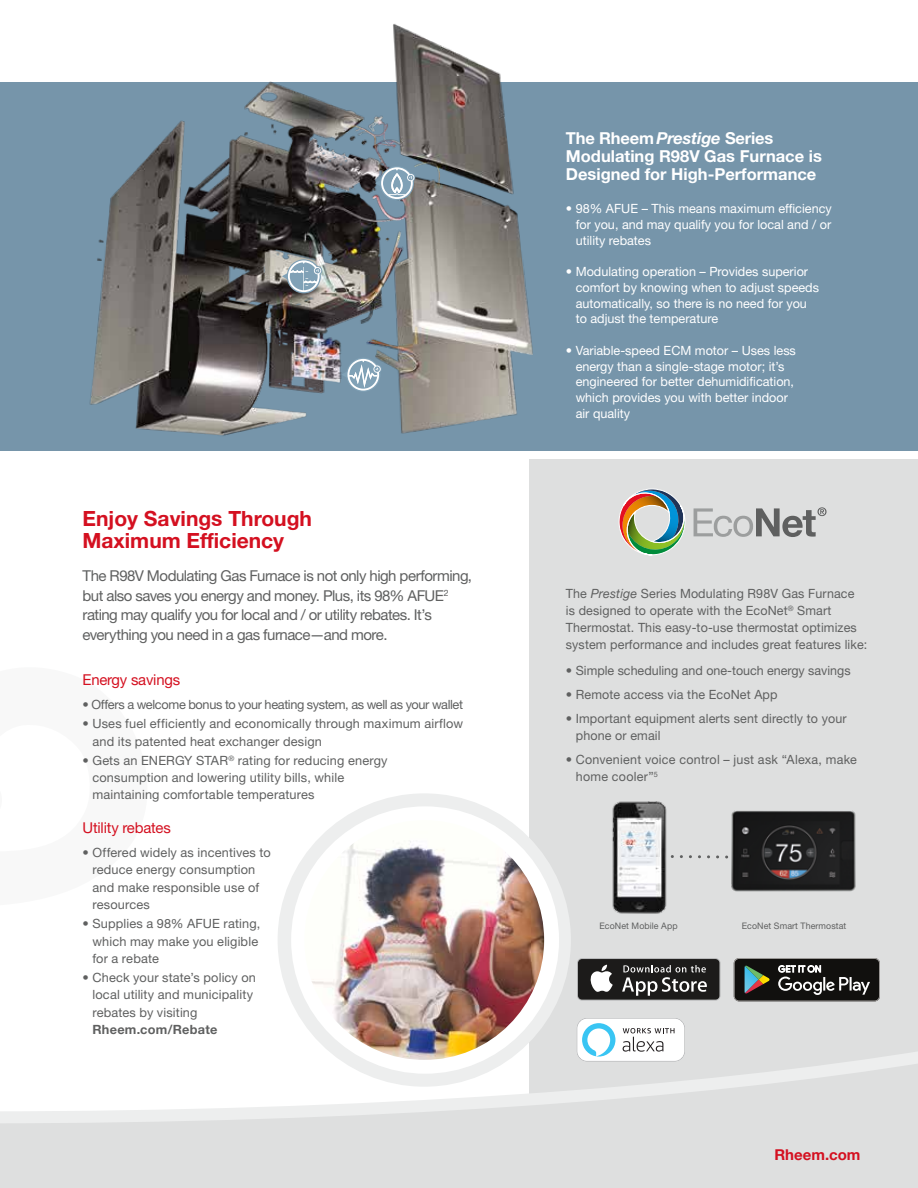
<style>
.page{position:relative;width:918px;height:1188px;background:#fff}
.page>*{position:absolute;margin:0;border:0;box-sizing:border-box;transform-origin:0 0}
.t1{font:700 21px/22.5px "Rheem Sans";color:#d41020}
.t2{font:700 16.5px/18px "Rheem Sans";color:#fff}
.t3{font:15px/19.5px "Rheem Sans";letter-spacing:-.035em;color:#5f6060}
.t4{font:15px "Rheem Sans";letter-spacing:-.015em;color:#d41020}
.t5{font:700 15px "Rheem Sans";color:#d41020}
.t6{font:12.75px/17.2px "Rheem Sans";letter-spacing:.01em;color:#5f6060}
.t7{font:12.75px/15.8px "Rheem Sans";color:#fff}
.t8{font:12.75px "Rheem Sans";letter-spacing:-.03em;color:#5f6060}
.t9{font:700 12.75px "Rheem Sans";letter-spacing:.02em;color:#5f6060}
.t10{font:9px "Rheem Sans";letter-spacing:.01em;color:#5f6060}
.s1{font-style:italic}
</style>
<div class="page">
<div style="left:529px;top:459px;width:389px;height:638px;background:#dedfdf"></div>
<div style="left:0;top:82px;width:918px;height:369px;background:#7695aa"></div>
<svg style="left:619px;top:488px;width:67px;height:68px"></svg>
<svg style="left:694px;top:507px;width:133px;height:30px"></svg>
<img style="left:89px;top:23px;width:444px;height:413px">
<svg style="left:375px;top:166px;width:40px;height:34px"></svg>
<svg style="left:282px;top:259px;width:40px;height:34px"></svg>
<svg style="left:342px;top:358px;width:40px;height:34px"></svg>
<div style="left:278px;top:793px;width:293px;height:294px;background:#edeeee;border-radius:50%"></div>
<div style="left:291px;top:806px;width:268px;height:268px;background:#fff;border-radius:50%"></div>
<img style="left:304px;top:820px;width:240px;height:240px;border-radius:120px">
<div style="left:0;top:1129px;width:918px;height:59px;background:#dedfdf"></div>
<svg style="left:0;top:1041px;width:918px;height:88px"></svg>
<svg style="left:577px;top:958px;width:144px;height:43px;background:#4c4c4b"></svg>
<svg style="left:734px;top:958px;width:146px;height:43px;background:#383936"></svg>
<svg style="left:671px;top:855px;width:57px;height:4px"></svg>
<img style="left:612px;top:801px;width:59px;height:113px">
<img style="left:731px;top:810px;width:125px;height:82px">
<svg style="left:577px;top:1018px;width:108px;height:43px;background:#deebf0"></svg>
<h1 class="t1" style="left:83px;top:507px;width:231px">Enjoy Savings Through<br>Maximum Efficiency</h1>
<p class="t3" style="left:83px;top:567px;width:391px">The R98V Modulating Gas Furnace is not only high performing, but also saves you energy and money. Plus, its 98% AFUE<sup>2 </sup>rating may qualify you for local and / or utility rebates. It’s everything you need in a gas furnace—and more.</p>
<p class="t4" style="left:83px;top:670px;width:99px">Energy savings</p>
<p class="t8" style="left:83px;top:696px;width:382px">• Offers a welcome bonus to your heating system, as well as your wallet</p>
<p class="t6" style="left:92px;top:716px;width:372px;text-indent:-10px">• Uses fuel efficiently and economically through maximum airflow and its patented heat exchanger design</p>
<p class="t6" style="left:92px;top:752px;width:297px;text-indent:-10px">• Gets an ENERGY STAR<sup>®</sup> rating for reducing energy consumption and lowering utility bills, while maintaining comfortable temperatures</p>
<p class="t4" style="left:83px;top:818px;width:90px">Utility rebates</p>
<p class="t6" style="left:92px;top:844px;width:180px;text-indent:-10px">• Offered widely as incentives to reduce energy consumption and make responsible use of resources</p>
<p class="t6" style="left:92px;top:916px;width:169px;text-indent:-10px">• Supplies a 98% AFUE rating, which may make you eligible for a rebate</p>
<p class="t6" style="left:92px;top:969px;width:165px;text-indent:-10px">• Check your state’s policy on local utility and municipality rebates by visiting</p>
<p class="t9" style="left:92px;top:1021px;width:126px">Rheem.com/Rebate</p>
<p class="t2" style="left:566px;top:129px;width:258px">The Rheem <span class="s1">Prestige</span> Series<br>Modulating R98V Gas Furnace is<br>Designed for High-Performance</p>
<p class="t7" style="left:576px;top:201px;width:258px;text-align:justify;text-indent:-10px">• 98% AFUE – This means maximum efficiency for you, and may qualify you for local and / or utility rebates</p>
<p class="t7" style="left:576px;top:264px;width:245px;text-indent:-10px">• Modulating operation – Provides superior comfort by knowing when to adjust speeds automatically, so there is no need for you to adjust the temperature</p>
<p class="t7" style="left:576px;top:343px;width:222px;text-indent:-10px">• Variable-speed ECM motor – Uses less energy than a single-stage motor; it’s engineered for better dehumidification, which provides you with better indoor air quality</p>
<p class="t6" style="left:566px;top:585px;width:303px">The <span class="s1">Prestige</span> Series Modulating R98V Gas Furnace<br>is designed to operate with the EcoNet<sup>®</sup> Smart Thermostat. This easy-to-use thermostat optimizes system performance and includes great features like:</p>
<p class="t6" style="left:566px;top:662px;width:286px">• Simple scheduling and one-touch energy savings</p>
<p class="t6" style="left:566px;top:686px;width:213px">• Remote access via the EcoNet App</p>
<p class="t6" style="left:576px;top:710px;width:272px;text-indent:-10px">• Important equipment alerts sent directly to your phone or email</p>
<p class="t6" style="left:576px;top:752px;width:283px;text-indent:-10px">• Convenient voice control – just ask “Alexa, make home cooler”<sup>5</sup></p>
<p class="t10" style="left:599px;top:921px;width:80px">EcoNet Mobile App</p>
<p class="t10" style="left:742px;top:921px;width:106px">EcoNet Smart Thermostat</p>
<p class="t5" style="left:774px;top:1146px;width:88px">Rheem.com</p>
</div>
